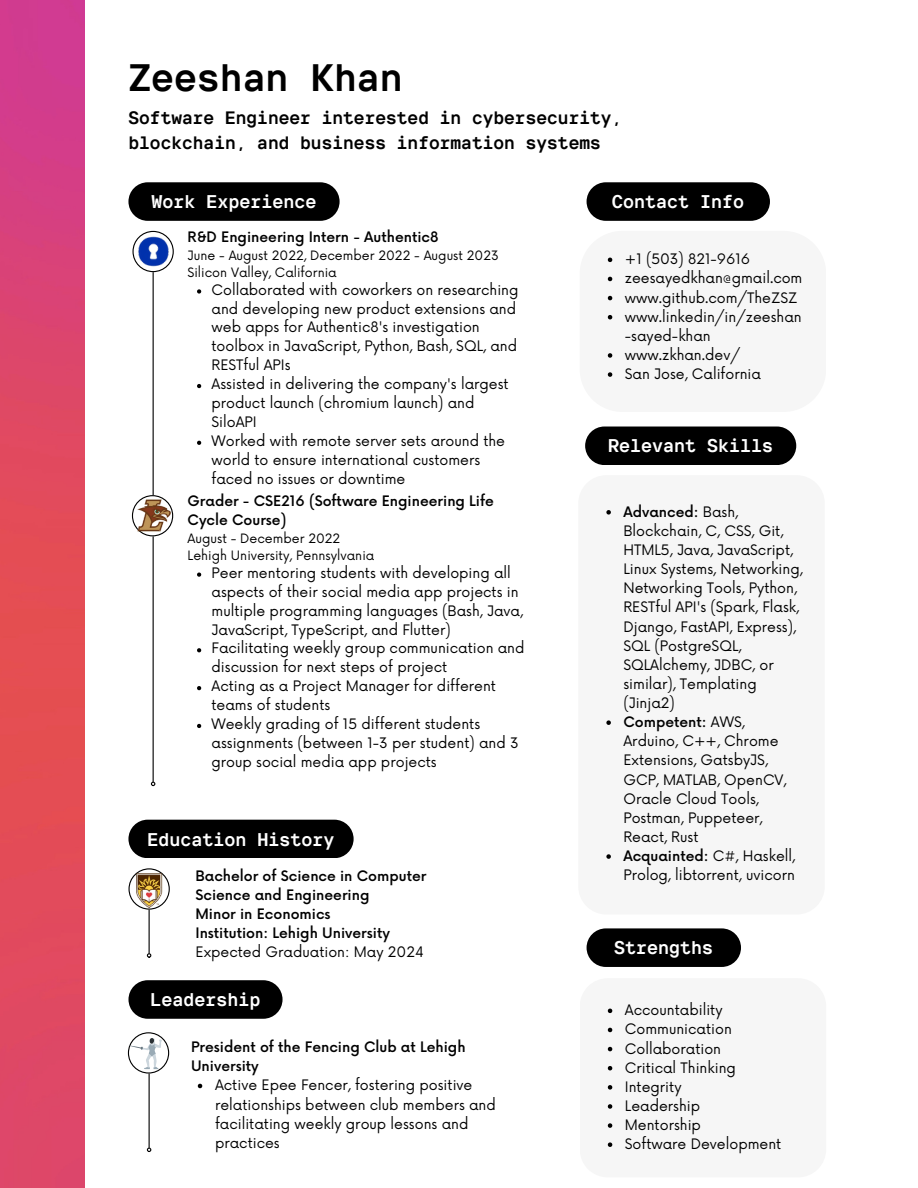
<style>
.page{position:relative;width:918px;height:1188px;background:#fff}
.page>*{position:absolute;margin:0;border:0;box-sizing:border-box;transform-origin:0 0}
.t1{font:700 38.1px "TT Interphases Mono";color:#000}
.t2{font:700 18.3px "TT Interphases Mono";color:#fff}
.t3{font:700 17.85px/24.8px "TT Interphases Mono";color:#000}
.t4{font:14.1px/19.2px "Now";color:#000}
.t5{font:500 14.1px/19px "Now";color:#000}
.t6{font:12.6px/16.8px "Now";color:#000}
.s1{font-weight:400}
.s2{font-weight:500}
</style>
<div class="page">
<img style="left:0;top:0;width:85px;height:1188px">
<hr style="left:149px;top:880px;width:1px;height:73px;background:#000">
<svg style="left:147px;top:953px;width:4px;height:5px"></svg>
<hr style="left:149px;top:1053px;width:1px;height:95px;background:#000">
<svg style="left:147px;top:1148px;width:4px;height:4px"></svg>
<div style="left:128px;top:182px;width:212px;height:39px;background:#000;border-radius:19px"></div>
<div style="left:128px;top:820px;width:226px;height:38px;background:#000;border-radius:19px"></div>
<div style="left:128px;top:980px;width:155px;height:39px;background:#000;border-radius:19px"></div>
<div style="left:587px;top:182px;width:183px;height:39px;background:#000;border-radius:19px"></div>
<div style="left:585px;top:427px;width:211px;height:38px;background:#000;border-radius:19px"></div>
<svg style="left:606px;top:510px;width:5px;height:5px"></svg>
<svg style="left:606px;top:720px;width:5px;height:5px"></svg>
<svg style="left:606px;top:854px;width:5px;height:5px"></svg>
<hr style="left:153px;top:256px;width:1px;height:526px;background:#000">
<svg style="left:151px;top:782px;width:4px;height:4px"></svg>
<img style="left:133px;top:231px;width:41px;height:41px">
<svg style="left:132px;top:502px;width:41px;height:34px"></svg>
<img style="left:137px;top:495px;width:33px;height:39px">
<div style="left:587px;top:928px;width:154px;height:39px;background:#000;border-radius:19px"></div>
<svg style="left:608px;top:1009px;width:4px;height:4px"></svg>
<svg style="left:608px;top:1028px;width:4px;height:4px"></svg>
<svg style="left:608px;top:1047px;width:4px;height:4px"></svg>
<svg style="left:608px;top:1066px;width:4px;height:4px"></svg>
<svg style="left:608px;top:1085px;width:4px;height:5px"></svg>
<svg style="left:608px;top:1104px;width:4px;height:5px"></svg>
<svg style="left:608px;top:1123px;width:4px;height:5px"></svg>
<svg style="left:608px;top:1142px;width:4px;height:5px"></svg>
<svg style="left:608px;top:258px;width:4px;height:4px"></svg>
<svg style="left:608px;top:277px;width:4px;height:4px"></svg>
<svg style="left:608px;top:296px;width:4px;height:4px"></svg>
<svg style="left:608px;top:315px;width:4px;height:4px"></svg>
<svg style="left:608px;top:353px;width:4px;height:5px"></svg>
<svg style="left:608px;top:372px;width:4px;height:5px"></svg>
<svg style="left:128px;top:868px;width:42px;height:42px"></svg>
<img style="left:132px;top:874px;width:34px;height:34px">
<svg style="left:198px;top:1084px;width:4px;height:4px"></svg>
<svg style="left:128px;top:1032px;width:41px;height:42px"></svg>
<svg style="left:197px;top:289px;width:4px;height:5px"></svg>
<svg style="left:197px;top:384px;width:4px;height:4px"></svg>
<svg style="left:197px;top:441px;width:4px;height:4px"></svg>
<svg style="left:197px;top:573px;width:4px;height:4px"></svg>
<svg style="left:197px;top:648px;width:4px;height:4px"></svg>
<svg style="left:197px;top:686px;width:4px;height:4px"></svg>
<svg style="left:197px;top:724px;width:4px;height:4px"></svg>
<p class="t1" style="left:128px;top:55px;width:276px">Zeeshan Khan</p>
<h2 class="t3" style="left:128px;top:105px;width:495px">Software Engineer interested in cybersecurity, blockchain, and business information systems</h2>
<p class="t2" style="left:152px;top:191px;width:167px">Work Experience</p>
<p class="t5" style="left:188px;top:228px;width:252px">R&amp;D Engineering Intern - Authentic8</p>
<p class="t6" style="left:188px;top:248px;width:313px">June - August 2022, December 2022 - August 2023</p>
<p class="t6" style="left:188px;top:264px;width:151px">Silicon Valley, California</p>
<h2 class="t4" style="left:212px;top:281px;width:309px">Collaborated with coworkers on researching and developing new product extensions and web apps for Authentic8's investigation toolbox in JavaScript, Python, Bash, SQL, and RESTful APIs</h2>
<p class="t4" style="left:212px;top:375px;width:299px">Assisted in delivering the company's largest product launch (chromium launch) and<br>SiloAPI</p>
<p class="t4" style="left:212px;top:432px;width:295px">Worked with remote server sets around the world to ensure international customers faced no issues or downtime</p>
<p class="t5" style="left:188px;top:493px;width:308px">Grader - CSE216 (Software Engineering Life<br>Cycle Course)</p>
<p class="t6" style="left:188px;top:531px;width:188px">August - December 2022<br>Lehigh University, Pennsylvania</p>
<p class="t4" style="left:212px;top:564px;width:313px">Peer mentoring students with developing all aspects of their social media app projects in multiple programming languages (Bash, Java, JavaScript, TypeScript, and Flutter)</p>
<p class="t4" style="left:212px;top:640px;width:315px">Facilitating weekly group communication and discussion for next steps of project</p>
<p class="t4" style="left:212px;top:677px;width:286px">Acting as a Project Manager for different teams of students</p>
<p class="t4" style="left:212px;top:715px;width:309px">Weekly grading of 15 different students assignments (between 1-3 per student) and 3 group social media app projects</p>
<h1 class="t2" style="left:148px;top:828px;width:189px">Education History</h1>
<p class="t5" style="left:195px;top:867px;width:232px">Bachelor of Science in Computer<br>Science and Engineering<br>Minor in Economics<br>Institution: Lehigh University<br><span class="s1">Expected Graduation: May 2024</span></p>
<h2 class="t2" style="left:151px;top:989px;width:112px">Leadership</h2>
<p class="t5" style="left:191px;top:1038px;width:276px">President of the Fencing Club at Lehigh<br>University</p>
<p class="t4" style="left:215px;top:1077px;width:282px">Active Epee Fencer, fostering positive relationships between club members and facilitating weekly group lessons and practices</p>
<h2 class="t2" style="left:612px;top:191px;width:134px">Contact Info</h2>
<h4 class="t4" style="left:625px;top:250px;width:127px">+1 (503) 821-9616</h4>
<h2 class="t4" style="left:625px;top:269px;width:179px">zeesayedkhan@gmail.com</h2>
<p class="t4" style="left:625px;top:289px;width:174px">www.github.com/TheZSZ</p>
<h3 class="t4" style="left:625px;top:308px;width:178px">www.linkedin/in/zeeshan -sayed-khan</h3>
<p class="t4" style="left:625px;top:346px;width:117px">www.zkhan.dev/</p>
<h2 class="t4" style="left:625px;top:365px;width:138px">San Jose, California</h2>
<p class="t2" style="left:608px;top:435px;width:167px">Relevant Skills</p>
<p class="t4" style="left:623px;top:503px;width:181px"><span class="s2">Advanced:</span> Bash,<br>Blockchain, C, CSS, Git,<br>HTML5, Java, JavaScript,<br>Linux Systems, Networking,<br>Networking Tools, Python,<br>RESTful API's (Spark, Flask,<br>Django, FastAPI, Express),<br>SQL (PostgreSQL,<br>SQLAlchemy, JDBC, or similar), Templating (Jinja2)</p>
<p class="t4" style="left:623px;top:713px;width:165px"><span class="s2">Competent:</span> AWS,<br>Arduino, C++, Chrome<br>Extensions, GatsbyJS,<br>GCP, MATLAB, OpenCV,<br>Oracle Cloud Tools,<br>Postman, Puppeteer,<br>React, Rust</p>
<p class="t4" style="left:623px;top:847px;width:173px"><span class="s2">Acquainted:</span> C#, Haskell,<br>Prolog, libtorrent, uvicorn</p>
<p class="t2" style="left:614px;top:937px;width:101px">Strengths</p>
<p class="t4" style="left:625px;top:1001px;width:99px">Accountability</p>
<h4 class="t4" style="left:625px;top:1020px;width:109px">Communication</h4>
<p class="t4" style="left:625px;top:1040px;width:98px">Collaboration</p>
<p class="t4" style="left:625px;top:1059px;width:113px">Critical Thinking</p>
<p class="t4" style="left:625px;top:1078px;width:58px">Integrity</p>
<p class="t4" style="left:625px;top:1097px;width:77px">Leadership</p>
<h2 class="t4" style="left:625px;top:1116px;width:78px">Mentorship</h2>
<p class="t4" style="left:625px;top:1135px;width:158px">Software Development</p>
</div>
